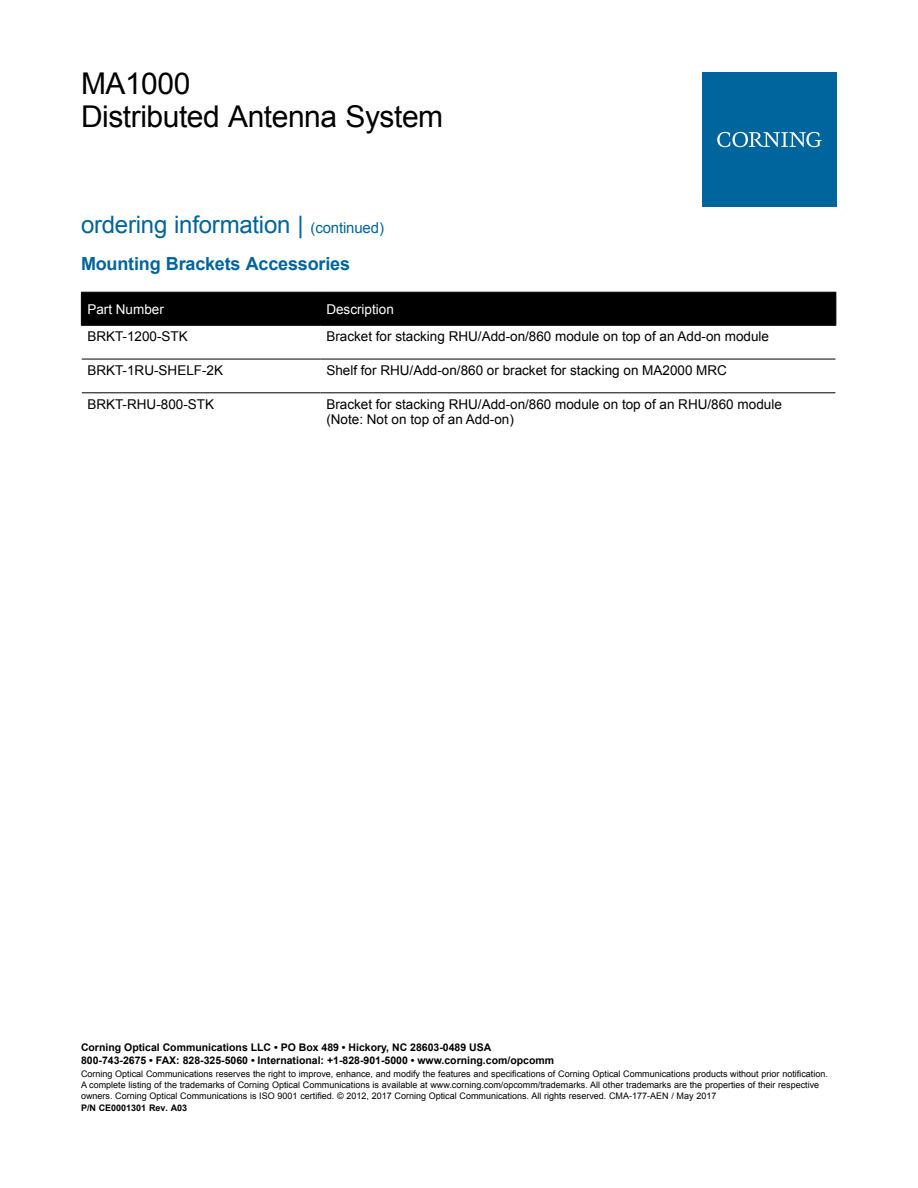
<style>
.page{position:relative;width:918px;height:1188px;background:#fff}
.page>*{position:absolute;margin:0;border:0;box-sizing:border-box;transform-origin:0 0}
.t1{font:30px/33px "Arial";letter-spacing:-.015em;color:#000}
.t2{font:24px "Arial";letter-spacing:-.01em;color:#00649d}
.t3{font:700 18px "Arial";letter-spacing:-.01em;color:#00649d}
.t4{font:13.5px/15px "Arial";color:#000}
.t5{font:13.5px "Arial";color:#fff}
.t6{font:700 10.5px/12.6px "Arial";color:#000}
.t7{font:9px/10.8px "Arial";color:#000}
.t8{font:700 9px "Arial";color:#000}
.s1{font-size:15px}
</style>
<div class="page">
<div style="left:702px;top:72px;width:135px;height:135px;background:#00649d"></div>
<svg style="left:717px;top:132px;width:105px;height:15px"></svg>
<div style="left:82px;top:293px;width:754px;height:32px;background:#000"></div>
<hr style="left:320px;top:293px;width:1px;height:32px;background:#000">
<hr style="left:82px;top:359px;width:238px;height:1px;background:#000">
<hr style="left:320px;top:359px;width:516px;height:1px;background:#000">
<hr style="left:82px;top:392px;width:238px;height:1px;background:#000">
<hr style="left:320px;top:392px;width:516px;height:1px;background:#000">
<hr style="left:81px;top:292px;width:239px;height:1px;background:#000">
<hr style="left:81px;top:293px;width:1px;height:32px;background:#000">
<hr style="left:320px;top:292px;width:516px;height:1px;background:#000">
<hr style="left:836px;top:293px;width:1px;height:32px;background:#000">
<hr style="left:81px;top:325px;width:239px;height:1px;background:#000">
<hr style="left:320px;top:325px;width:516px;height:1px;background:#000">
<h1 class="t1" style="left:81px;top:67px;width:364px">MA1000<br>Distributed Antenna System</h1>
<h2 class="t2" style="left:81px;top:209px;width:305px">ordering information | <span class="s1">(continued)</span></h2>
<h3 class="t3" style="left:81px;top:251px;width:271px">Mounting Brackets Accessories</h3>
<h3 class="t5" style="left:87px;top:300px;width:78px">Part Number</h3>
<h3 class="t5" style="left:326px;top:300px;width:69px">Description</h3>
<h3 class="t4" style="left:87px;top:329px;width:102px">BRKT-1200-STK</h3>
<h3 class="t4" style="left:326px;top:329px;width:444px">Bracket for stacking RHU/Add-on/860 module on top of an Add-on module</h3>
<h3 class="t4" style="left:87px;top:363px;width:137px">BRKT-1RU-SHELF-2K</h3>
<h3 class="t4" style="left:326px;top:363px;width:402px">Shelf for RHU/Add-on/860 or bracket for stacking on MA2000 MRC</h3>
<h3 class="t4" style="left:87px;top:397px;width:128px">BRKT-RHU-800-STK</h3>
<h3 class="t4" style="left:326px;top:397px;width:457px">Bracket for stacking RHU/Add-on/860 module on top of an RHU/860 module (Note: Not on top of an Add-on)</h3>
<p class="t6" style="left:81px;top:1042px;width:475px">Corning Optical Communications LLC • PO Box 489 • Hickory, NC 28603-0489 USA<br>800-743-2675 • FAX: 828-325-5060 • International: +1-828-901-5000 • www.corning.com/opcomm</p>
<p class="t7" style="left:81px;top:1069px;width:748px">Corning Optical Communications reserves the right to improve, enhance, and modify the features and specifications of Corning Optical Communications products without prior notification.<br>A complete listing of the trademarks of Corning Optical Communications is available at www.corning.com/opcomm/trademarks. All other trademarks are the properties of their respective owners. Corning Optical Communications is ISO 9001 certified. © 2012, 2017 Corning Optical Communications. All rights reserved. CMA-177-AEN / May 2017</p>
<p class="t8" style="left:81px;top:1102px;width:108px">P/N CE0001301 Rev. A03</p>
</div>
